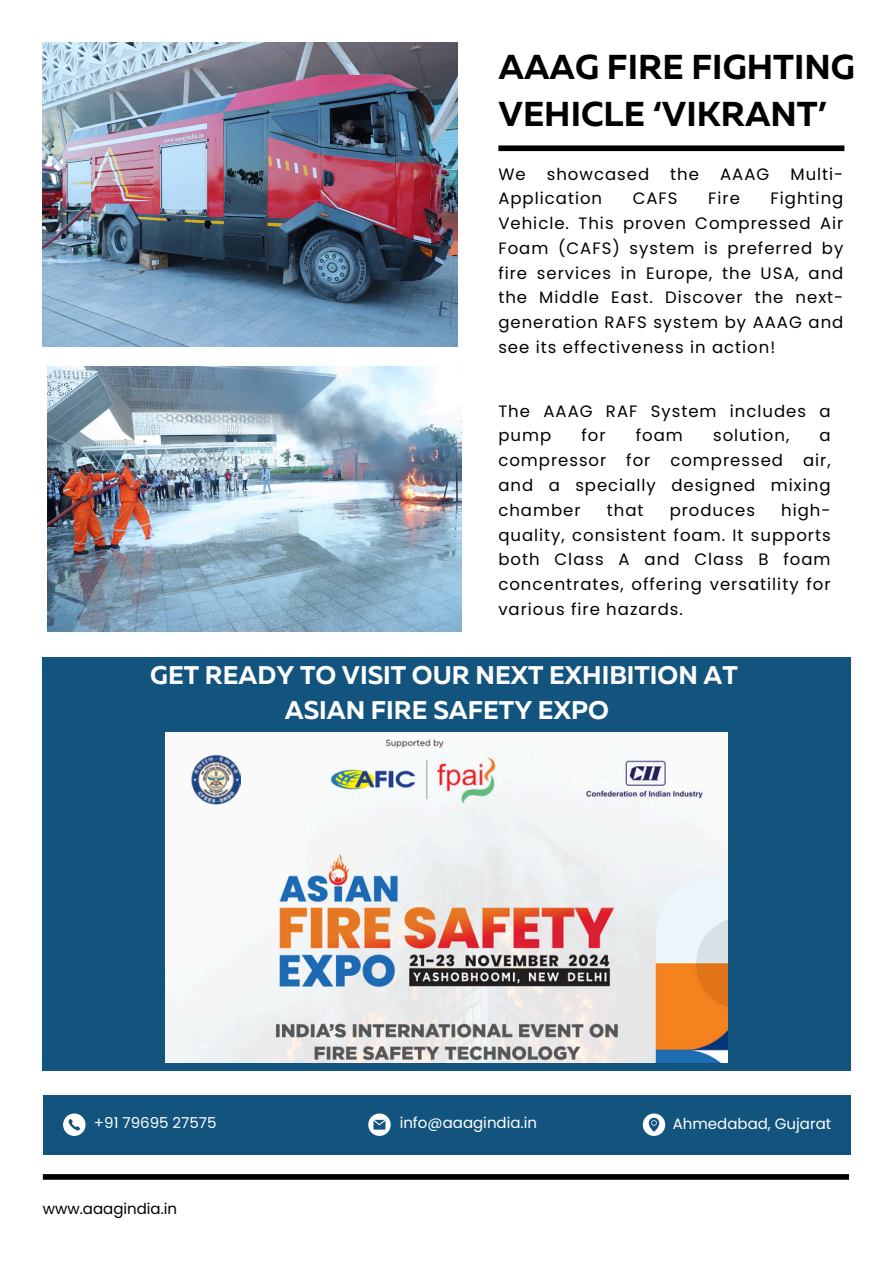
<style>
.page{position:relative;width:894px;height:1264px;background:#fff}
.page>*{position:absolute;margin:0;border:0;box-sizing:border-box;transform-origin:0 0}
.t1{font:700 34.5px/47.2px "Muller";color:#000}
.t2{font:700 25.5px/34.8px "Muller";color:#fff;text-align:center}
.t3{font:16.5px/24.8px "Poppins";letter-spacing:.06em;color:#000;text-align:justify}
.t4{font:15px "Poppins";color:#fff}
.t5{font:15px "Poppins";color:#000}
</style>
<div class="page">
<img style="left:47px;top:367px;width:414px;height:264px">
<div style="left:43px;top:656px;width:807px;height:414px;background:#13547e"></div>
<div style="left:43px;top:1095px;width:807px;height:59px;background:#13547e"></div>
<div style="left:498px;top:145px;width:346px;height:6px;background:#000"></div>
<img style="left:166px;top:733px;width:561px;height:329px">
<div style="left:43px;top:1174px;width:805px;height:5px;background:#000"></div>
<svg style="left:63px;top:1113px;width:22px;height:22px"></svg>
<svg style="left:368px;top:1113px;width:22px;height:22px"></svg>
<svg style="left:642px;top:1113px;width:23px;height:22px"></svg>
<img style="left:43px;top:43px;width:414px;height:303px">
<h1 class="t1" style="left:498px;top:46px;width:358px">AAAG FIRE FIGHTING<br>VEHICLE ‘VIKRANT’</h1>
<p class="t3" style="left:498px;top:161px;width:29px">We</p>
<p class="t3" style="left:546px;top:161px;width:104px">showcased</p>
<p class="t3" style="left:670px;top:161px;width:30px">the</p>
<p class="t3" style="left:720px;top:161px;width:51px">AAAG</p>
<p class="t3" style="left:790px;top:161px;width:54px">Multi-</p>
<p class="t3" style="left:498px;top:186px;width:105px">Application</p>
<p class="t3" style="left:632px;top:186px;width:46px">CAFS</p>
<p class="t3" style="left:708px;top:186px;width:33px">Fire</p>
<p class="t3" style="left:498px;top:186px;width:346px;text-indent:272px">Fighting Vehicle. This proven Compressed Air Foam (CAFS) system is preferred by fire services in Europe, the USA, and the Middle East. Discover the next&shy;generation RAFS system by AAAG and see its effectiveness in action!</p>
<p class="t3" style="left:498px;top:398px;width:333px">The AAAG RAF System includes a pump</p>
<p class="t3" style="left:581px;top:423px;width:26px">for</p>
<p class="t3" style="left:635px;top:423px;width:49px">foam</p>
<p class="t3" style="left:712px;top:423px;width:78px">solution,</p>
<p class="t3" style="left:498px;top:423px;width:333px;text-indent:321px">a compressor for compressed air, and a specially designed mixing chamber</p>
<p class="t3" style="left:498px;top:497px;width:333px;text-indent:283px">high&shy;quality, consistent foam. It supports both Class A and Class B foam concentrates, offering versatility for various fire hazards.</p>
<p class="t3" style="left:606px;top:497px;width:38px">that</p>
<p class="t3" style="left:669px;top:497px;width:87px">produces</p>
<h2 class="t2" style="left:150px;top:660px;width:589px">GET READY TO VISIT OUR NEXT EXHIBITION AT<br>ASIAN FIRE SAFETY EXPO</h2>
<p class="t4" style="left:94px;top:1112px;width:124px">+91 79695 27575</p>
<p class="t4" style="left:399px;top:1112px;width:139px">info@aaagindia.in</p>
<p class="t4" style="left:672px;top:1113px;width:160px">Ahmedabad, Gujarat</p>
<p class="t5" style="left:43px;top:1197px;width:136px">www.aaagindia.in</p>
</div>
